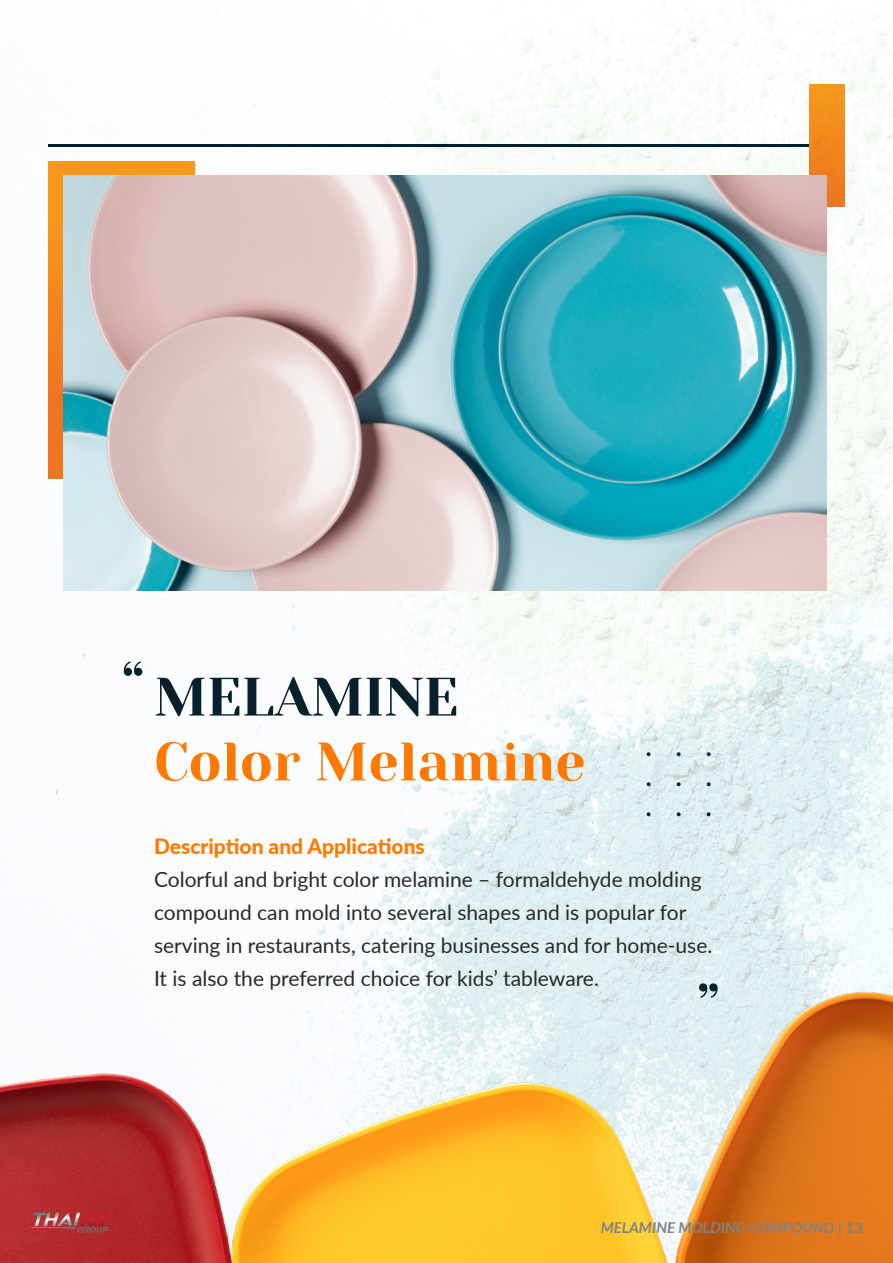
<style>
.page{position:relative;width:893px;height:1263px;background:#fff}
.page>*{position:absolute;margin:0;border:0;box-sizing:border-box;transform-origin:0 0}
.t1{font:54px "Yeseva One";color:#ff7900}
.t2{font:54px "Yeseva One";letter-spacing:-.01em;color:#06212c}
.t3{font:21px/33px "Lato";color:#292929}
.t4{font:800 21px "Lato";color:#ff7900}
.t5{font:italic 700 15px "Lato";color:#808285}
.s1{font-style:normal}
</style>
<div class="page">
<img style="left:23px;top:0;width:870px;height:985px">
<img style="left:0;top:985px;width:893px;height:278px">
<svg style="left:77px;top:1212px;width:31px;height:20px"></svg>
<img style="left:30px;top:1227px;width:46px;height:2px">
<img style="left:33px;top:1212px;width:11px;height:14px">
<img style="left:44px;top:1212px;width:13px;height:14px">
<img style="left:57px;top:1212px;width:23px;height:14px">
<img style="left:63px;top:175px;width:763px;height:415px">
<svg style="left:647px;top:752px;width:3px;height:4px"></svg>
<svg style="left:677px;top:752px;width:4px;height:4px"></svg>
<svg style="left:707px;top:752px;width:4px;height:4px"></svg>
<svg style="left:647px;top:782px;width:3px;height:4px"></svg>
<svg style="left:677px;top:782px;width:4px;height:4px"></svg>
<svg style="left:707px;top:782px;width:4px;height:4px"></svg>
<svg style="left:647px;top:812px;width:3px;height:4px"></svg>
<svg style="left:677px;top:812px;width:4px;height:4px"></svg>
<svg style="left:707px;top:812px;width:4px;height:4px"></svg>
<h1 class="t2" style="left:121px;top:641px;width:25px">“</h1>
<h1 class="t2" style="left:154px;top:657px;width:306px">MELAMINE</h1>
<h1 class="t1" style="left:154px;top:722px;width:433px">Color Melamine</h1>
<p class="t4" style="left:154px;top:831px;width:272px">Description and Applications</p>
<p class="t3" style="left:154px;top:862px;width:560px">Colorful and bright color melamine – formaldehyde molding compound can mold into several shapes and is popular for serving in restaurants, catering businesses and for home-use.<br>It is also the preferred choice for kids’ tableware.</p>
<h1 class="t2" style="left:720px;top:1018px;width:25px;rotate:-180deg">“</h1>
<p class="t5" style="left:601px;top:1216px;width:264px">MELAMINE MOLDING COMPOUND <span class="s1">| 13</span></p>
</div>
